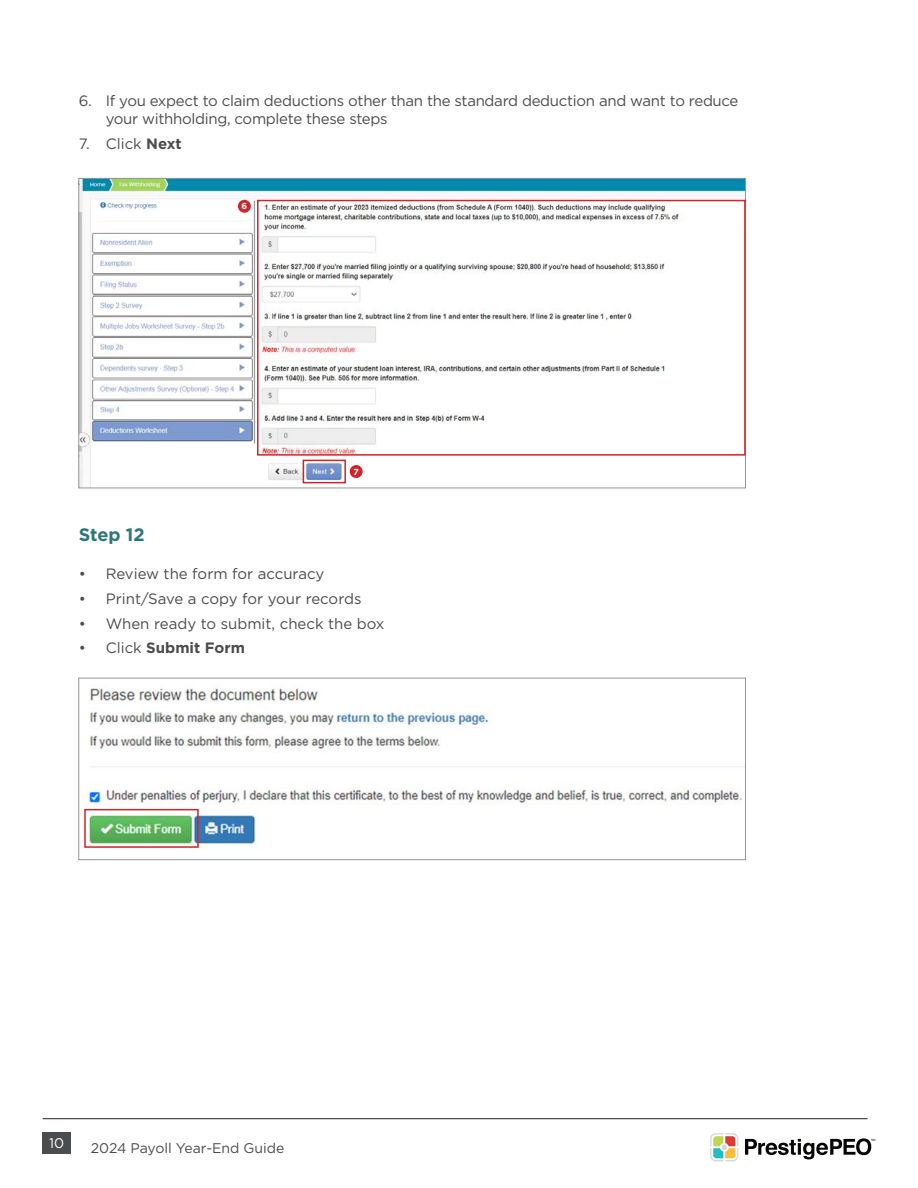
<style>
.page{position:relative;width:918px;height:1188px;background:#fff}
.page>*{position:absolute;margin:0;border:0;box-sizing:border-box;transform-origin:0 0}
.t1{font:700 18px "Gotham";letter-spacing:-.005em;color:#2d767a}
.t2{font:15px/18px "Gotham";letter-spacing:-.02em;color:#4b4c4d}
.t3{font:15px "Gotham";color:#4b4c4d}
.t4{font:700 15px "Gotham";color:#4b4c4d}
.t5{font:13.95px "Gotham";color:#4b4c4d}
.t6{font:13.95px "Gotham";color:#fff}
.t7{font:700 8.7px "Gotham";color:#fff}
.s1{font-weight:700}
.s2{font-weight:400}
</style>
<div class="page">
<svg style="left:710px;top:1133px;width:28px;height:28px"></svg>
<svg style="left:745px;top:1138px;width:130px;height:21px"></svg>
<hr style="left:43px;top:1118px;width:825px;height:1px;background:#231f20">
<div style="left:43px;top:1132px;width:28px;height:21px;background:#4b4c4d"></div>
<img style="left:84px;top:688px;width:660px;height:157px">
<div style="left:79px;top:678px;width:667px;height:182px;border:1px solid #939598"></div>
<div style="left:84px;top:809px;width:115px;height:39px;border:2px solid #d1232a"></div>
<img style="left:81px;top:180px;width:663px;height:306px">
<div style="left:257px;top:200px;width:489px;height:256px;border:2px solid #d1232a"></div>
<div style="left:303px;top:460px;width:43px;height:23px;border:2px solid #d1232a"></div>
<div style="left:238px;top:200px;width:13px;height:13px;background:#d1232a;border-radius:50%"></div>
<div style="left:350px;top:465px;width:13px;height:13px;background:#d1232a;border-radius:50%"></div>
<p class="t2" style="left:106px;top:92px;width:634px;text-indent:-27px">6. If you expect to claim deductions other than the standard deduction and want to reduce your withholding, complete these steps</p>
<p class="t2" style="left:79px;top:135px;width:105px">7. Click <span class="s1">Next</span></p>
<p class="t7" style="left:241px;top:200px;width:7px">6</p>
<p class="t7" style="left:353px;top:466px;width:7px">7</p>
<p class="t1" style="left:79px;top:523px;width:68px">Step 12</p>
<p class="t3" style="left:79px;top:564px;width:247px">• Review the form for accuracy</p>
<p class="t3" style="left:79px;top:589px;width:284px">• Print/Save a copy for your records</p>
<p class="t3" style="left:79px;top:614px;width:307px">• When ready to submit, check the box</p>
<p class="t4" style="left:79px;top:638px;width:168px"><span class="s2">• Click</span> Submit Form</p>
<p class="t6" style="left:49px;top:1134px;width:17px">10</p>
<p class="t5" style="left:91px;top:1140px;width:195px">2024 Payoll Year-End Guide</p>
</div>
